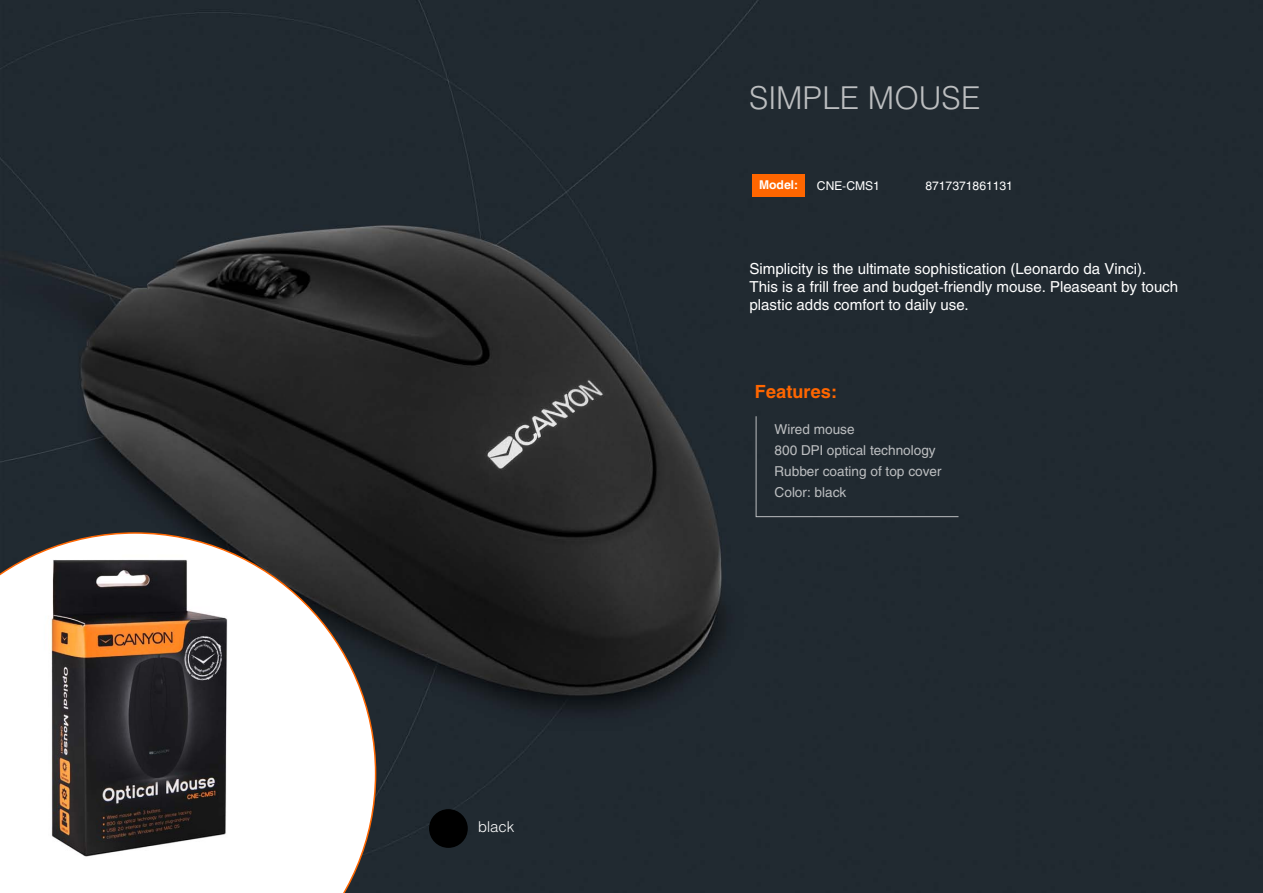
<style>
.page{position:relative;width:1263px;height:893px;background:#fff}
.page>*{position:absolute;margin:0;border:0;box-sizing:border-box;transform-origin:0 0}
.t1{font:31.5px "Helios Light C";color:#bcbec0}
.t2{font:700 18px "Helios C";color:#f60}
.t3{font:15px/18px "Helios C";color:#fff}
.t4{font:15px "Helios Light C";color:#fff}
.t5{font:13.5px/21px "Helios C";color:#bcbec0}
.t6{font:12px "Helios C";color:#fff}
.t7{font:700 12px "Helios C";color:#fff}
</style>
<div class="page">
<img style="left:0;top:0;width:1263px;height:893px">
<div style="left:752px;top:174px;width:53px;height:22px;background:#f60"></div>
<div style="left:756px;top:416px;width:203px;height:101px;background:#212a31"></div>
<svg style="left:0;top:532px;width:376px;height:361px"></svg>
<div style="left:429px;top:809px;width:39px;height:39px;background:#000;border-radius:50%"></div>
<p class="t4" style="left:478px;top:818px;width:38px">BLACK</p>
<h1 class="t1" style="left:749px;top:79px;width:233px">SIMPLE MOUSE</h1>
<p class="t7" style="left:759px;top:178px;width:41px">Model:</p>
<p class="t6" style="left:817px;top:178px;width:65px">CNE-CMS1</p>
<p class="t6" style="left:925px;top:178px;width:89px">8717371861131</p>
<p class="t3" style="left:749px;top:260px;width:430px">Simplicity is the ultimate sophistication (Leonardo da Vinci).<br>This is a frill free and budget-friendly mouse. Pleaseant by touch plastic adds comfort to daily use.</p>
<p class="t2" style="left:755px;top:381px;width:84px">Features:</p>
<p class="t5" style="left:774px;top:418px;width:168px">Wired mouse<br>800 DPI optical technology<br>Rubber coating of top cover<br>Color: black</p>
</div>
